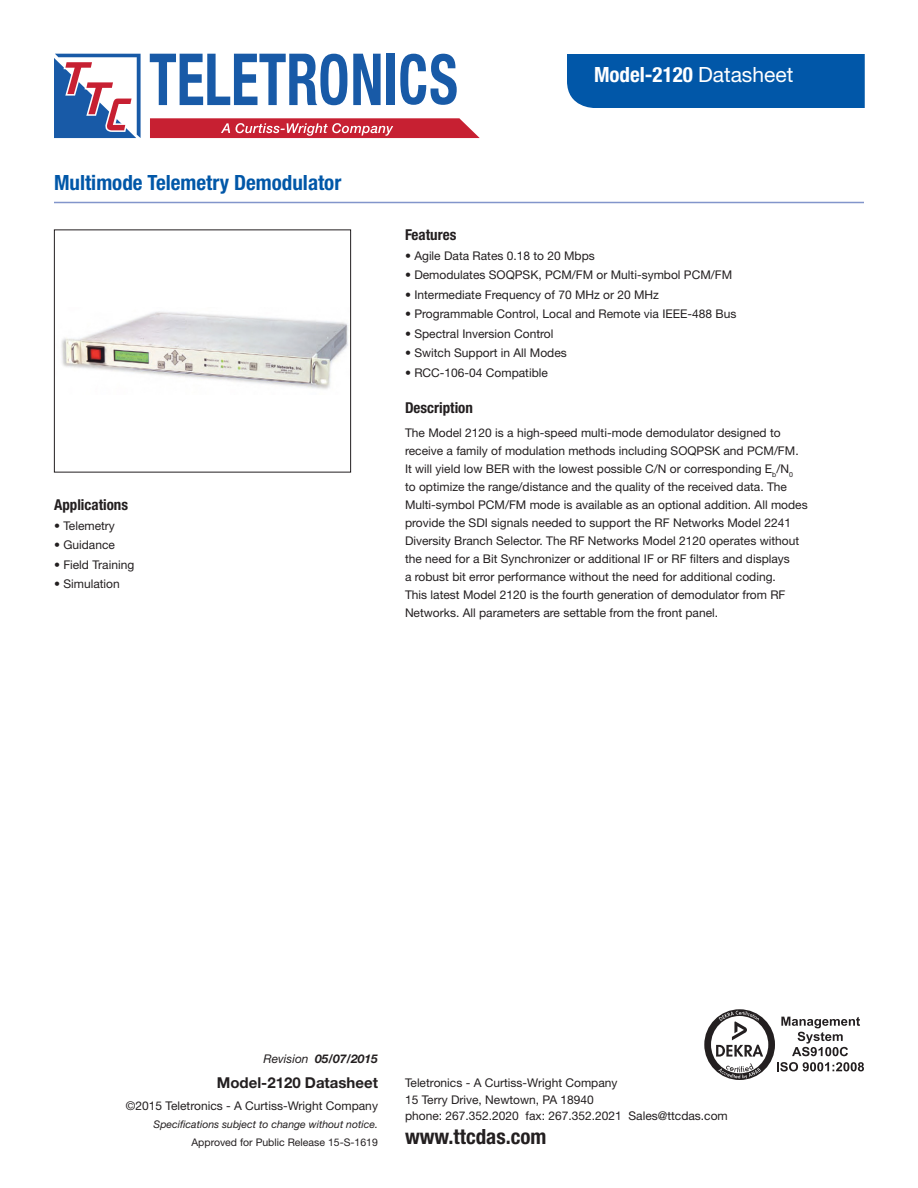
<style>
.page{position:relative;width:918px;height:1188px;background:#fff}
.page>*{position:absolute;margin:0;border:0;box-sizing:border-box;transform-origin:0 0}
.t1{font:700 condensed 21px "Helvetica Neue LT Std";color:#0157a8}
.t2{font:700 condensed 21px "Helvetica Neue LT Std";color:#fff}
.t3{font:700 condensed 21px "Helvetica Neue LT Std";color:#231f20}
.t4{font:700 condensed 15px "Helvetica Neue LT Std";color:#231f20}
.t5{font:700 15px "Helvetica Neue LT Std";color:#231f20}
.t6{font:12px/18px "Helvetica Neue LT Std";color:#231f20}
.t7{font:italic 700 12px "Helvetica Neue LT Std";color:#231f20}
.t8{font:italic 10.5px "Helvetica Neue LT Std";color:#231f20}
.t9{font:10.5px "Helvetica Neue LT Std";color:#231f20}
.s1{font-weight:400;font-stretch:normal}
.s2{font-weight:400}
</style>
<div class="page">
<hr style="left:54px;top:202px;width:810px;height:1px;background:#8295cb">
<img style="left:61px;top:311px;width:287px;height:78px">
<div style="left:54px;top:230px;width:297px;height:242px;border:1px solid #231f20"></div>
<svg style="left:704px;top:1009px;width:160px;height:71px"></svg>
<div style="left:567px;top:54px;width:298px;height:54px;background:#0157a8"></div>
<svg style="left:54px;top:54px;width:87px;height:84px"></svg>
<svg style="left:150px;top:54px;width:197px;height:51px"></svg>
<svg style="left:353px;top:54px;width:28px;height:51px"></svg>
<div style="left:387px;top:54px;width:8px;height:51px;background:#185aa7"></div>
<svg style="left:400px;top:54px;width:57px;height:51px"></svg>
<svg style="left:150px;top:118px;width:330px;height:20px;background:#ce3d4d"></svg>
<h1 class="t1" style="left:54px;top:170px;width:289px">Multimode Telemetry Demodulator</h1>
<p class="t4" style="left:54px;top:496px;width:76px">Applications</p>
<p class="t6" style="left:54px;top:516px;width:62px">• Telemetry</p>
<p class="t6" style="left:54px;top:536px;width:62px">• Guidance</p>
<p class="t6" style="left:54px;top:555px;width:82px">• Field Training</p>
<p class="t6" style="left:54px;top:575px;width:67px">• Simulation</p>
<h1 class="t2" style="left:594px;top:62px;width:201px">Model-2120 <span class="s1">Datasheet</span></h1>
<p class="t4" style="left:405px;top:226px;width:53px">Features</p>
<p class="t6" style="left:405px;top:246px;width:191px">• Agile Data Rates 0.18 to 20 Mbps</p>
<p class="t6" style="left:405px;top:266px;width:329px">• Demodulates SOQPSK, PCM/FM or Multi-symbol PCM/FM</p>
<p class="t6" style="left:405px;top:285px;width:256px">• Intermediate Frequency of 70 MHz or 20 MHz</p>
<p class="t6" style="left:405px;top:305px;width:333px">• Programmable Control, Local and Remote via IEEE-488 Bus</p>
<p class="t6" style="left:405px;top:324px;width:150px">• Spectral Inversion Control</p>
<p class="t6" style="left:405px;top:344px;width:163px">• Switch Support in All Modes</p>
<p class="t6" style="left:405px;top:363px;width:144px">• RCC-106-04 Compatible</p>
<p class="t4" style="left:405px;top:398px;width:69px">Description</p>
<p class="t6" style="left:405px;top:423px;width:404px">The Model 2120 is a high-speed multi-mode demodulator designed to receive a family of modulation methods including SOQPSK and PCM/FM.<br>It will yield low BER with the lowest possible C/N or corresponding E<sub>b</sub>/N<sub>0<br></sub>to optimize the range/distance and the quality of the received data. The Multi-symbol PCM/FM mode is available as an optional addition. All modes provide the SDI signals needed to support the RF Networks Model 2241<br>Diversity Branch Selector. The RF Networks Model 2120 operates without the need for a Bit Synchronizer or additional IF or RF filters and displays<br>a robust bit error performance without the need for additional coding.<br>This latest Model 2120 is the fourth generation of demodulator from RF Networks. All parameters are settable from the front panel.</p>
<p class="t7" style="left:264px;top:1051px;width:116px"><span class="s2">Revision</span> 05/07/2015</p>
<p class="t5" style="left:217px;top:1073px;width:163px">Model-2120 Datasheet</p>
<p class="t6" style="left:126px;top:1097px;width:254px">©2015 Teletronics - A Curtiss-Wright Company</p>
<p class="t8" style="left:154px;top:1118px;width:226px">Specifications subject to change without notice.</p>
<p class="t9" style="left:191px;top:1136px;width:188px">Approved for Public Release 15-S-1619</p>
<p class="t6" style="left:405px;top:1074px;width:324px;line-height:16.5px">Teletronics - A Curtiss-Wright Company<br>15 Terry Drive, Newtown, PA 18940<br>phone: 267.352.2020 fax: 267.352.2021 Sales@ttcdas.com</p>
<h1 class="t3" style="left:405px;top:1124px;width:143px">www.ttcdas.com</h1>
</div>
